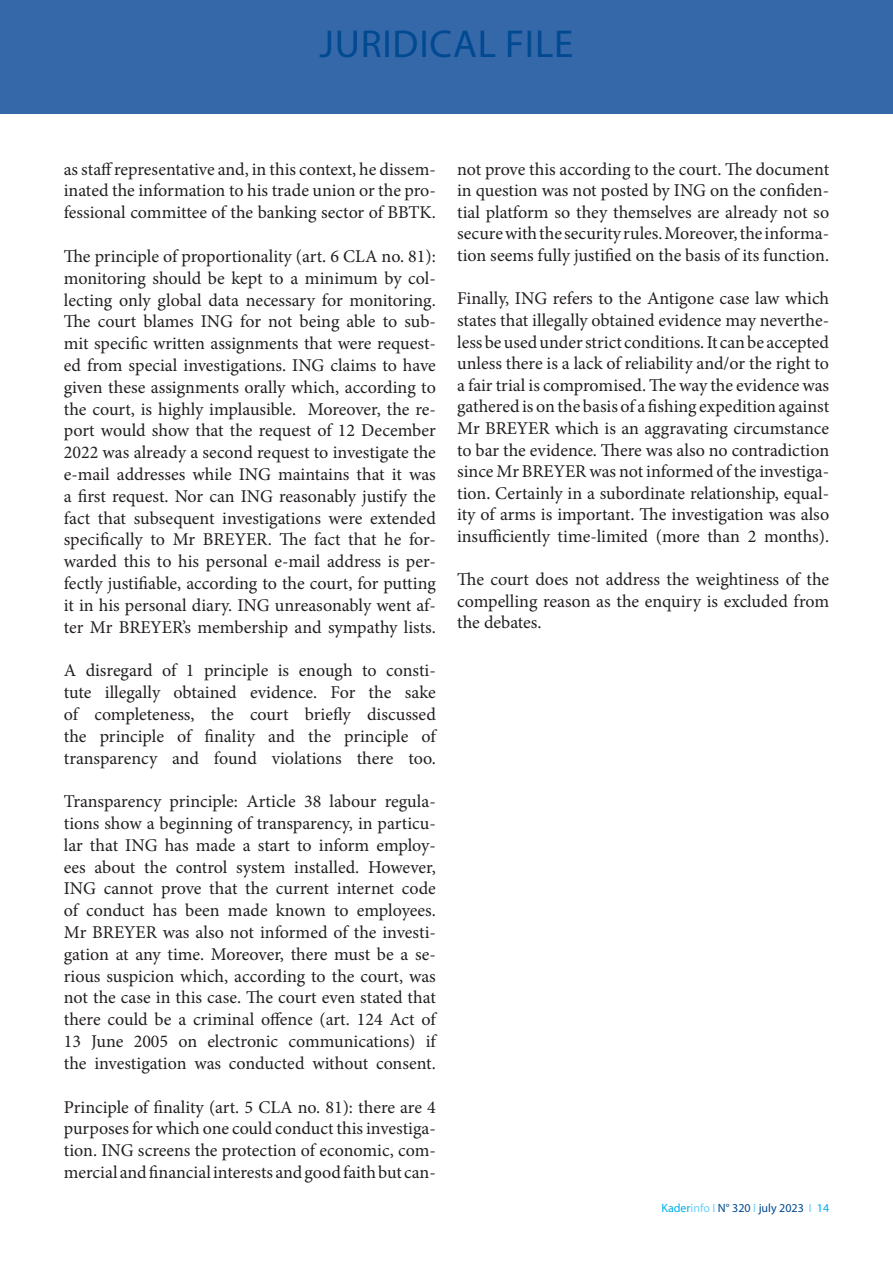
<style>
.page{position:relative;width:893px;height:1263px;background:#fff}
.page>*{position:absolute;margin:0;border:0;box-sizing:border-box;transform-origin:0 0}
.t1{font:39px "Myriad Pro";letter-spacing:.02em;color:#014990}
.t2{font:18px/21.8px "Minion Pro";letter-spacing:-.005em;color:#231f20;text-align:justify}
.t3{font:12px "Myriad Pro";color:#014990}
.s1{color:#00aeef}
.s2{color:#6bcff6}
</style>
<div class="page">
<div style="left:0;top:0;width:893px;height:114px;background:#3468a9"></div>
<p class="t1" style="left:320px;top:20px;width:255px">JURIDICAL FILE</p>
<p class="t2" style="left:64px;top:158px;width:374px">as staff representative and, in this context, he dissem&shy;inated the information to his trade union or the pro&shy;fessional committee of the banking sector of BBTK.</p>
<p class="t2" style="left:64px;top:245px;width:374px">The principle of proportionality (art. 6 CLA no. 81): monitoring should be kept to a minimum by col&shy;lecting only global data necessary for monitoring.<br>The court blames ING for not being able to sub&shy;mit specific written assignments that were request&shy;ed from special investigations. ING claims to have given these assignments orally which, according to the court, is highly implausible. Moreover, the re&shy;port would show that the request of 12 December 2022 was already a second request to investigate the e-mail addresses while ING maintains that it was a first request. Nor can ING reasonably justify the fact that subsequent investigations were extended specifically to Mr BREYER. The fact that he for&shy;warded this to his personal e-mail address is per&shy;fectly justifiable, according to the court, for putting it in his personal diary. ING unreasonably went af&shy;ter Mr BREYER’s membership and sympathy lists.</p>
<p class="t2" style="left:64px;top:660px;width:374px">A disregard of 1 principle is enough to consti&shy;tute illegally obtained evidence. For the sake of completeness, the court briefly discussed the principle of finality and the principle of transparency and found violations there too.</p>
<p class="t2" style="left:64px;top:791px;width:374px">Transparency principle: Article 38 labour regula&shy;tions show a beginning of transparency, in particu&shy;lar that ING has made a start to inform employ&shy;ees about the control system installed. However, ING cannot prove that the current internet code of conduct has been made known to employees.<br>Mr BREYER was also not informed of the investi&shy;gation at any time. Moreover, there must be a se&shy;rious suspicion which, according to the court, was not the case in this case. The court even stated that there could be a criminal offence (art. 124 Act of 13 June 2005 on electronic communications) if the investigation was conducted without consent.</p>
<p class="t2" style="left:64px;top:1096px;width:374px">Principle of finality (art. 5 CLA no. 81): there are 4 purposes for which one could conduct this investiga&shy;tion. ING screens the protection of economic, com&shy;mercial and financial interests and good faith but can-</p>
<p class="t2" style="left:457px;top:158px;width:374px">not prove this according to the court. The document in question was not posted by ING on the confiden&shy;tial platform so they themselves are already not so secure with the security rules. Moreover, the informa&shy;tion seems fully justified on the basis of its function.</p>
<p class="t2" style="left:457px;top:288px;width:374px">Finally, ING refers to the Antigone case law which states that illegally obtained evidence may neverthe&shy;less be used under strict conditions. It can be accepted unless there is a lack of reliability and/or the right to a fair trial is compromised. The way the evidence was gathered is on the basis of a fishing expedition against Mr BREYER which is an aggravating circumstance to bar the evidence. There was also no contradiction since Mr BREYER was not informed of the investiga&shy;tion. Certainly in a subordinate relationship, equal&shy;ity of arms is important. The investigation was also insufficiently time-limited (more than 2 months).</p>
<p class="t2" style="left:457px;top:569px;width:374px">The court does not address the weightiness of the compelling reason as the enquiry is excluded from the debates.</p>
<p class="t3" style="left:661px;top:1201px;width:169px"><span class="s1">Kader</span><span class="s2">info I</span> N° 320 <span class="s2">I</span> july 2023 <span class="s2">I</span> <span class="s1">14</span></p>
</div>
